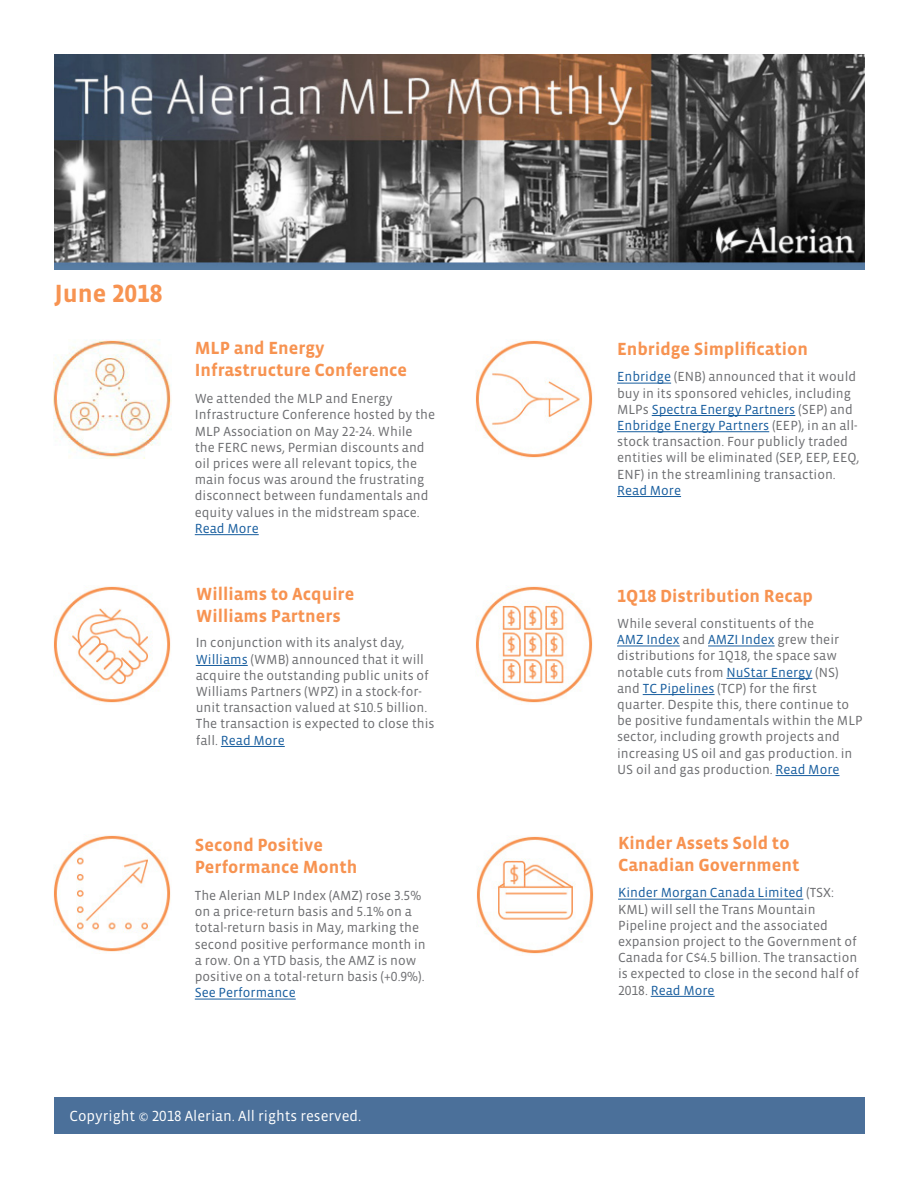
<style>
.page{position:relative;width:918px;height:1188px;background:#fff}
.page>*{position:absolute;margin:0;border:0;box-sizing:border-box;transform-origin:0 0}
.t1{font:700 25.5px "Vista Sans OT";color:#f79351}
.t2{font:700 18px/21.6px "Vista Sans OT";color:#f79351}
.t3{font:15px "Vista Sans OT";color:#fff}
.t4{font:13.5px/16.2px "Vista Sans OT";color:#6c6d70}
.s1{color:#175d9e}
</style>
<div class="page">
<img style="left:54px;top:54px;width:810px;height:216px">
<hr style="left:195px;top:999px;width:101px;height:1px;background:#175d9e">
<hr style="left:196px;top:665px;width:52px;height:1px;background:#175d9e">
<hr style="left:221px;top:746px;width:64px;height:1px;background:#175d9e">
<hr style="left:195px;top:534px;width:64px;height:1px;background:#175d9e">
<hr style="left:617px;top:646px;width:63px;height:1px;background:#175d9e">
<hr style="left:708px;top:646px;width:67px;height:1px;background:#175d9e">
<hr style="left:726px;top:678px;width:86px;height:1px;background:#175d9e">
<hr style="left:643px;top:694px;width:72px;height:1px;background:#175d9e">
<hr style="left:776px;top:775px;width:64px;height:1px;background:#175d9e">
<hr style="left:618px;top:899px;width:185px;height:1px;background:#175d9e">
<hr style="left:651px;top:996px;width:64px;height:1px;background:#175d9e">
<hr style="left:617px;top:383px;width:54px;height:1px;background:#175d9e">
<hr style="left:652px;top:415px;width:143px;height:1px;background:#175d9e">
<hr style="left:617px;top:431px;width:152px;height:1px;background:#175d9e">
<hr style="left:617px;top:496px;width:64px;height:1px;background:#175d9e">
<img style="left:54px;top:835px;width:117px;height:117px">
<div style="left:54px;top:1097px;width:810px;height:37px;background:#4b709a"></div>
<img style="left:476px;top:586px;width:117px;height:117px">
<img style="left:477px;top:836px;width:117px;height:118px">
<img style="left:54px;top:339px;width:117px;height:120px">
<img style="left:476px;top:340px;width:117px;height:118px">
<img style="left:54px;top:586px;width:117px;height:117px">
<p class="t1" style="left:54px;top:281px;width:110px">June 2018</p>
<p class="t2" style="left:195px;top:338px;width:214px">MLP and Energy<br>Infrastructure Conference</p>
<p class="t4" style="left:195px;top:391px;width:242px">We attended the MLP and Energy Infrastructure Conference hosted by the MLP Association on May 22-24. While the FERC news, Permian discounts and oil prices were all relevant topics, the main focus was around the frustrating disconnect between fundamentals and equity values in the midstream space.<br><span class="s1">Read More</span></p>
<p class="t2" style="left:196px;top:584px;width:160px">Williams to Acquire<br>Williams Partners</p>
<p class="t4" style="left:196px;top:635px;width:240px">In conjunction with its analyst day, <span class="s1">Williams</span> (WMB) announced that it will acquire the outstanding public units of Williams Partners (WPZ) in a stock-for&shy;unit transaction valued at $10.5 billion.<br>The transaction is expected to close this fall. <span class="s1">Read More</span></p>
<p class="t2" style="left:617px;top:339px;width:192px">Enbridge Simplification</p>
<p class="t4" style="left:617px;top:369px;width:244px"><span class="s1">Enbridge</span> (ENB) announced that it would buy in its sponsored vehicles, including MLPs <span class="s1">Spectra Energy Partners</span> (SEP) and <span class="s1">Enbridge Energy Partners</span> (EEP), in an all&shy;stock transaction. Four publicly traded entities will be eliminated (SEP, EEP, EEQ, ENF) in the streamlining transaction.<br><span class="s1">Read More</span></p>
<p class="t2" style="left:617px;top:586px;width:197px">1Q18 Distribution Recap</p>
<p class="t4" style="left:617px;top:616px;width:247px">While several constituents of the<br><span class="s1">AMZ Index</span> and <span class="s1">AMZI Index</span> grew their distributions for 1Q18, the space saw notable cuts from <span class="s1">NuStar Energy</span> (NS) and <span class="s1">TC Pipelines</span> (TCP) for the first quarter. Despite this, there continue to be positive fundamentals within the MLP sector, including growth projects and increasing US oil and gas production. in US oil and gas production. <span class="s1">Read More</span></p>
<p class="t2" style="left:195px;top:835px;width:164px">Second Positive<br>Performance Month</p>
<p class="t2" style="left:618px;top:833px;width:183px">Kinder Assets Sold to<br>Canadian Government</p>
<p class="t4" style="left:195px;top:888px;width:233px">The Alerian MLP Index (AMZ) rose 3.5% on a price-return basis and 5.1% on a total-return basis in May, marking the second positive performance month in a row. On a YTD basis, the AMZ is now positive on a total-return basis (+0.9%).<br><span class="s1">See Performance</span></p>
<p class="t4" style="left:618px;top:885px;width:243px"><span class="s1">Kinder Morgan Canada Limited</span> (TSX:<br>KML) will sell the Trans Mountain Pipeline project and the associated expansion project to the Government of Canada for C$4.5 billion. The transaction is expected to close in the second half of 2018. <span class="s1">Read More</span></p>
<p class="t3" style="left:69px;top:1108px;width:293px">Copyright © 2018 Alerian. All rights reserved.</p>
</div>
